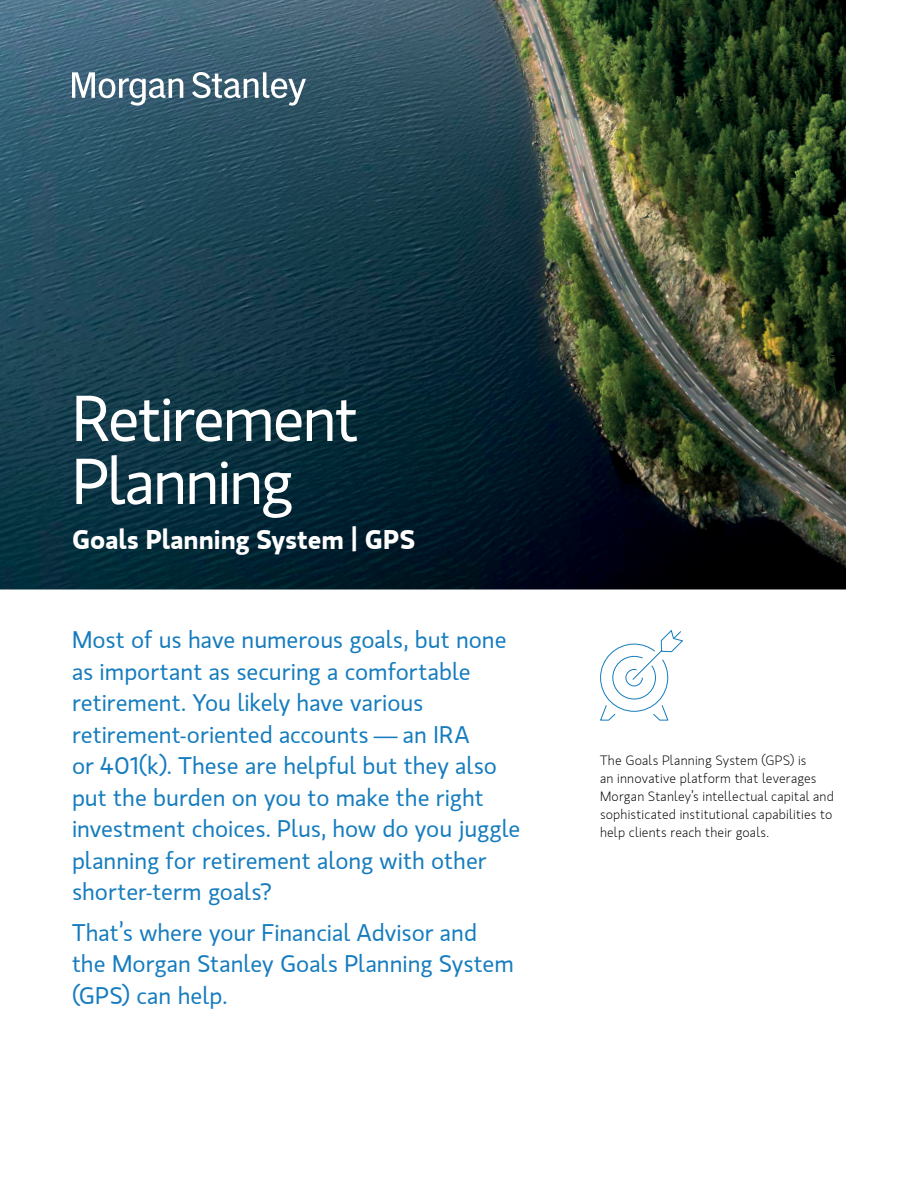
<style>
.page{position:relative;width:918px;height:1188px;background:#fff}
.page>*{position:absolute;margin:0;border:0;box-sizing:border-box;transform-origin:0 0}
.Title__48_KO{font:64.5px/63px "MS Gloriola II Std";letter-spacing:-.035em;color:#fff}
.Subtitle_Bold__20_KO{font:700 27px "MS Gloriola II Std";color:#fff}
.Intro_G_14{font:24px/31.5px "MS Gloriola II Std";color:#157cbe}
.Body__G-Reg__1st{font:300 13.5px/18px "MS Gloriola II Std";letter-spacing:.015em;color:#000}
</style>
<div class="page">
<img style="left:0;top:0;width:846px;height:590px">
<svg style="left:600px;top:630px;width:83px;height:91px"></svg>
<svg style="left:72px;top:72px;width:234px;height:34px"></svg>
<p class="Title__48_KO" style="left:72px;top:388px;width:289px">Retirement<br>Planning</p>
<p class="Subtitle_Bold__20_KO" style="left:72px;top:524px;width:345px">Goals Planning System | GPS</p>
<p class="Intro_G_14" style="left:72px;top:624px;width:450px">Most of us have numerous goals, but none as important as securing a comfortable retirement. You likely have various retirement-oriented accounts — an IRA<br>or 401(k). These are helpful but they also put the burden on you to make the right investment choices. Plus, how do you juggle planning for retirement along with other shorter-term goals?</p>
<p class="Intro_G_14" style="left:72px;top:917px;width:443px">That’s where your Financial Advisor and the Morgan Stanley Goals Planning System (GPS) can help.</p>
<p class="Body__G-Reg__1st" style="left:600px;top:752px;width:236px">The Goals Planning System (GPS) is<br>an innovative platform that leverages Morgan Stanley’s intellectual capital and sophisticated institutional capabilities to help clients reach their goals.</p>
</div>
